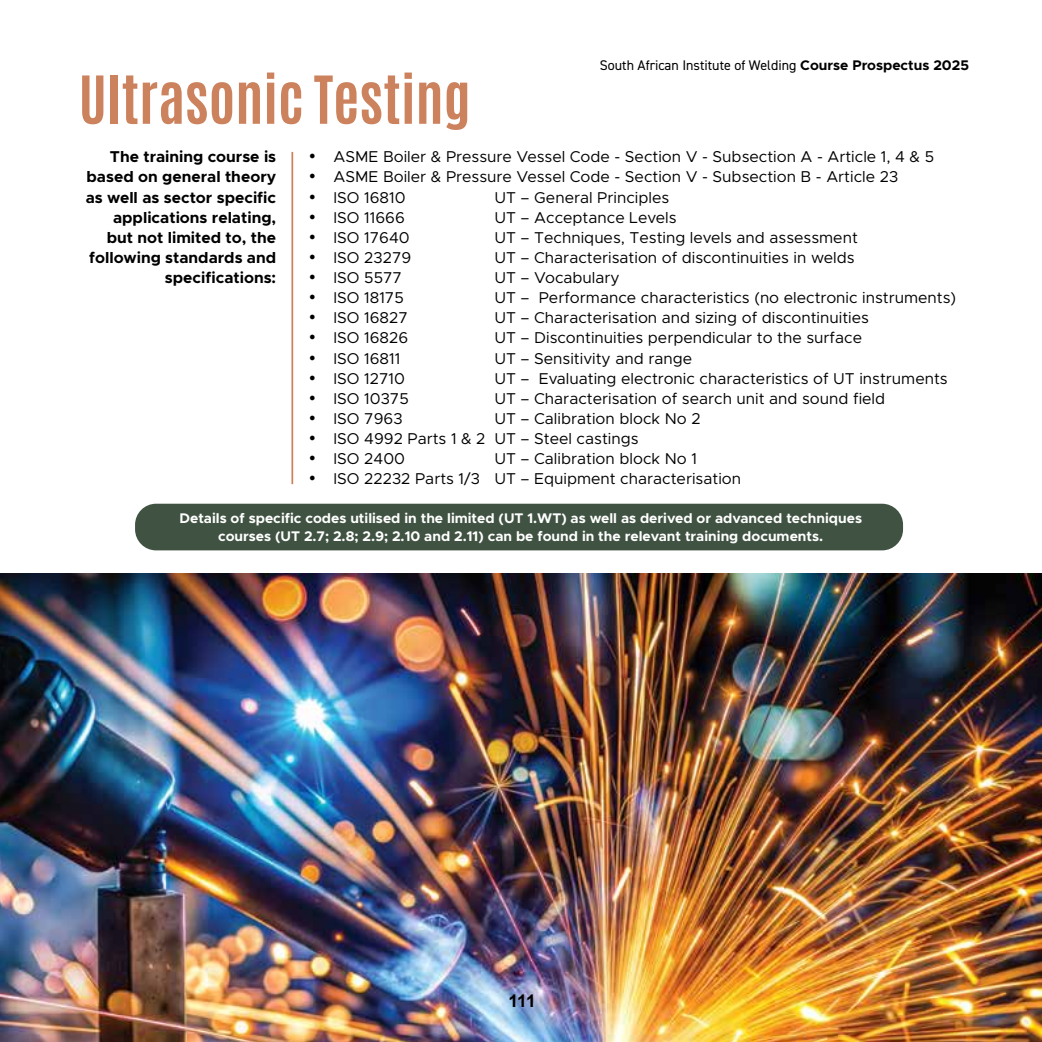
<style>
.page{position:relative;width:1042px;height:1042px;background:#fff}
.page>*{position:absolute;margin:0;border:0;box-sizing:border-box;transform-origin:0 0}
.t1{font:700 56.18px "Antonio";color:#cc825d}
.t2{font:700 17.5px "Arial";color:#000}
.t3{font:15.75px "Metropolis";color:#000}
.t4{font:700 15.75px/20.1px "Metropolis";color:#000;text-align:right}
.t5{font:700 14px/17.5px "Metropolis";color:#fff;text-align:center}
.t6{font:14px "DIN2014";color:#000}
.s1{font-family:"Metropolis";font-weight:700}
</style>
<div class="page">
<img style="left:0;top:573px;width:1042px;height:469px">
<hr style="left:291px;top:152px;width:2px;height:332px;background:#cc825d">
<div style="left:135px;top:504px;width:768px;height:46px;background:#405342;border-radius:21px"></div>
<h1 class="t1" style="left:79px;top:57px;width:393px">Ultrasonic Testing</h1>
<p class="t6" style="left:600px;top:57px;width:371px">South African Institute of Welding <span class="s1">Course Prospectus 2025</span></p>
<p class="t4" style="left:86px;top:147px;width:192px">The training course is based on general theory as well as sector specific applications relating, but not limited to, the following standards and specifications:</p>
<p class="t3" style="left:309px;top:147px;width:627px">• ASME Boiler &amp; Pressure Vessel Code - Section V - Subsection A - Article 1, 4 &amp; 5</p>
<p class="t3" style="left:309px;top:167px;width:591px">• ASME Boiler &amp; Pressure Vessel Code - Section V - Subsection B - Article 23</p>
<p class="t3" style="left:309px;top:187px;width:98px">• ISO 16810</p>
<p class="t3" style="left:494px;top:187px;width:176px">UT – General Principles</p>
<p class="t3" style="left:309px;top:207px;width:98px">• ISO 11666</p>
<p class="t3" style="left:494px;top:207px;width:184px">UT – Acceptance Levels</p>
<p class="t3" style="left:309px;top:228px;width:102px">• ISO 17640</p>
<p class="t3" style="left:494px;top:228px;width:365px">UT – Techniques, Testing levels and assessment</p>
<p class="t3" style="left:309px;top:248px;width:104px">• ISO 23279</p>
<p class="t3" style="left:494px;top:248px;width:362px">UT – Characterisation of discontinuities in welds</p>
<p class="t3" style="left:309px;top:268px;width:95px">• ISO 5577</p>
<p class="t3" style="left:494px;top:268px;width:127px">UT – Vocabulary</p>
<p class="t3" style="left:309px;top:288px;width:97px">• ISO 18175</p>
<p class="t3" style="left:494px;top:288px;width:463px">UT – Performance characteristics (no electronic instruments)</p>
<p class="t3" style="left:309px;top:308px;width:101px">• ISO 16827</p>
<p class="t3" style="left:494px;top:308px;width:376px">UT – Characterisation and sizing of discontinuities</p>
<p class="t3" style="left:309px;top:328px;width:101px">• ISO 16826</p>
<p class="t3" style="left:494px;top:328px;width:369px">UT – Discontinuities perpendicular to the surface</p>
<p class="t3" style="left:309px;top:348px;width:93px">• ISO 16811</p>
<p class="t3" style="left:494px;top:348px;width:199px">UT – Sensitivity and range</p>
<p class="t3" style="left:309px;top:368px;width:98px">• ISO 12710</p>
<p class="t3" style="left:494px;top:368px;width:455px">UT – Evaluating electronic characteristics of UT instruments</p>
<p class="t3" style="left:309px;top:389px;width:101px">• ISO 10375</p>
<p class="t3" style="left:494px;top:389px;width:392px">UT – Characterisation of search unit and sound field</p>
<p class="t3" style="left:309px;top:409px;width:95px">• ISO 7963</p>
<p class="t3" style="left:494px;top:409px;width:208px">UT – Calibration block No 2</p>
<p class="t3" style="left:309px;top:429px;width:331px">• ISO 4992 Parts 1 &amp; 2 UT – Steel castings</p>
<p class="t3" style="left:309px;top:449px;width:98px">• ISO 2400</p>
<p class="t3" style="left:494px;top:449px;width:204px">UT – Calibration block No 1</p>
<p class="t3" style="left:309px;top:469px;width:434px">• ISO 22232 Parts 1/3 UT – Equipment characterisation</p>
<p class="t5" style="left:179px;top:510px;width:684px">Details of specific codes utilised in the limited (UT 1.WT) as well as derived or advanced techniques courses (UT 2.7; 2.8; 2.9; 2.10 and 2.11) can be found in the relevant training documents.</p>
<p class="t2" style="left:508px;top:989px;width:29px">111</p>
</div>
